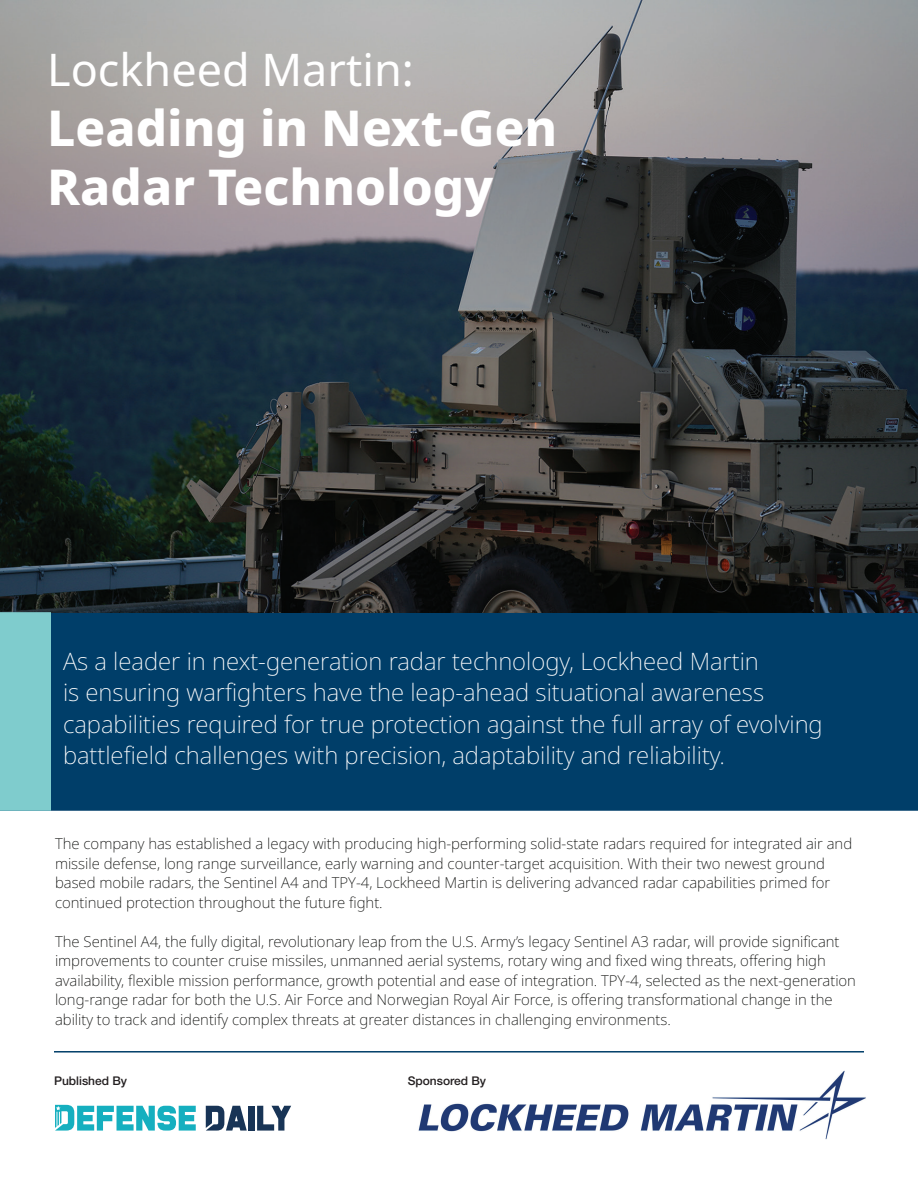
<style>
.page{position:relative;width:918px;height:1188px;background:#fff}
.page>*{position:absolute;margin:0;border:0;box-sizing:border-box;transform-origin:0 0}
.t1{font:800 49.5px/59.4px "Noto Sans";color:#fff}
.t2{font:45px "Noto Sans";color:#fff}
.t3{font:200 24px/31.5px "Noto Sans";color:#fff}
.t4{font:200 15px/19.5px "Noto Sans";color:#040503}
.t5{font:500 12px "Helvetica Neue LT Std";color:#231f20}
</style>
<div class="page">
<img style="left:418px;top:1070px;width:448px;height:70px">
<div style="left:51px;top:612px;width:867px;height:199px;background:#003e69"></div>
<img style="left:0;top:0;width:918px;height:612px">
<hr style="left:54px;top:1051px;width:810px;height:2px;background:#003e69">
<svg style="left:206px;top:1106px;width:41px;height:25px"></svg>
<div style="left:248px;top:1106px;width:6px;height:25px;background:#183456"></div>
<svg style="left:257px;top:1106px;width:34px;height:25px"></svg>
<svg style="left:55px;top:1105px;width:141px;height:26px"></svg>
<div style="left:0;top:612px;width:51px;height:199px;background:#7fcccd"></div>
<h2 class="t2" style="left:47px;top:38px;width:368px">Lockheed Martin:</h2>
<h1 class="t1" style="left:47px;top:98px;width:512px">Leading in Next-Gen<br>Radar Technology</h1>
<p class="t3" style="left:63px;top:646px;width:761px">As a leader in next-generation radar technology, Lockheed Martin<br>is ensuring warfighters have the leap-ahead situational awareness capabilities required for true protection against the full array of evolving battlefield challenges with precision, adaptability and reliability.</p>
<p class="t4" style="left:55px;top:834px;width:799px">The company has established a legacy with producing high-performing solid-state radars required for integrated air and missile defense, long range surveillance, early warning and counter-target acquisition. With their two newest ground based mobile radars, the Sentinel A4 and TPY-4, Lockheed Martin is delivering advanced radar capabilities primed for continued protection throughout the future fight.</p>
<p class="t4" style="left:55px;top:932px;width:803px">The Sentinel A4, the fully digital, revolutionary leap from the U.S. Army’s legacy Sentinel A3 radar, will provide significant improvements to counter cruise missiles, unmanned aerial systems, rotary wing and fixed wing threats, offering high availability, flexible mission performance, growth potential and ease of integration. TPY-4, selected as the next-generation long-range radar for both the U.S. Air Force and Norwegian Royal Air Force, is offering transformational change in the ability to track and identify complex threats at greater distances in challenging environments.</p>
<p class="t5" style="left:54px;top:1073px;width:75px">Published By</p>
<p class="t5" style="left:408px;top:1073px;width:80px">Sponsored By</p>
</div>
